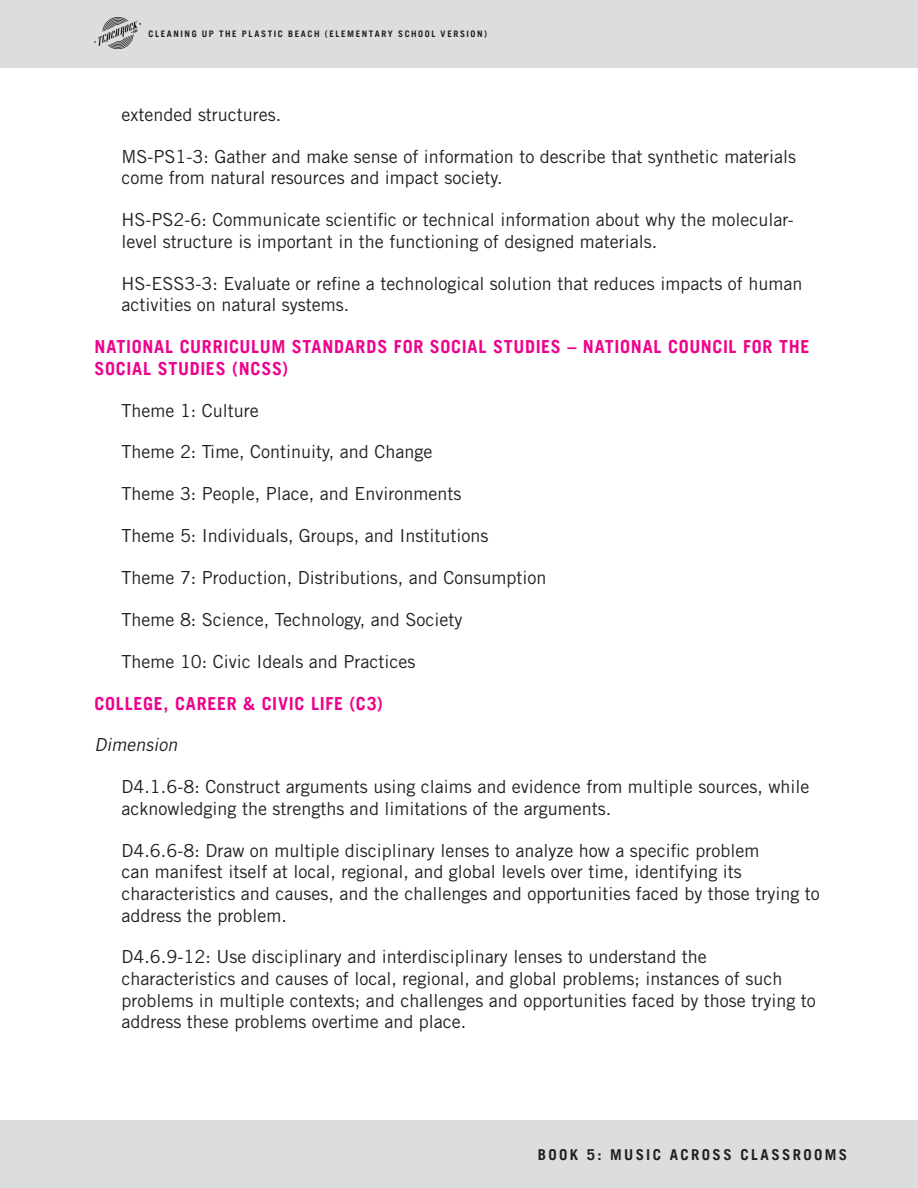
<style>
.page{position:relative;width:918px;height:1188px;background:#fff}
.page>*{position:absolute;margin:0;border:0;box-sizing:border-box;transform-origin:0 0}
.INDENTED_BODY_COPY{font:18px/21.6px "Trade Gothic LT Std";color:#231f20}
.PINK_SECTION_HEADER{font:700 18px/21.6px "Trade Gothic LT";letter-spacing:.04em;color:#ed028c}
.PINK_SECTION_HEADER-2{font:italic 18px "Trade Gothic LT Std";color:#231f20}
.t1{font:700 15px "Trade Gothic LT";letter-spacing:.16em;color:#231f20}
.t2{font:700 9px "Trade Gothic LT";letter-spacing:.175em;color:#231f20}
</style>
<div class="page">
<div style="left:0;top:0;width:918px;height:68px;background:#dcdddf"></div>
<img style="left:94px;top:18px;width:46px;height:30px">
<div style="left:0;top:1120px;width:918px;height:68px;background:#dcdddf"></div>
<p class="t2" style="left:148px;top:28px;width:340px">CLEANING UP THE PLASTIC BEACH (ELEMENTARY SCHOOL VERSION)</p>
<p class="INDENTED_BODY_COPY" style="left:122px;top:104px;width:161px">extended structures.</p>
<p class="INDENTED_BODY_COPY" style="left:122px;top:145px;width:676px">MS-PS1-3: Gather and make sense of information to describe that synthetic materials come from natural resources and impact society.</p>
<p class="INDENTED_BODY_COPY" style="left:122px;top:209px;width:674px">HS-PS2-6: Communicate scientific or technical information about why the molecular&shy;level structure is important in the functioning of designed materials.</p>
<p class="INDENTED_BODY_COPY" style="left:122px;top:272px;width:682px">HS-ESS3-3: Evaluate or refine a technological solution that reduces impacts of human activities on natural systems.</p>
<p class="PINK_SECTION_HEADER" style="left:94px;top:336px;width:716px">NATIONAL CURRICULUM STANDARDS FOR SOCIAL STUDIES – NATIONAL COUNCIL FOR THE<br>SOCIAL STUDIES (NCSS)</p>
<p class="INDENTED_BODY_COPY" style="left:122px;top:399px;width:139px">Theme 1: Culture</p>
<p class="INDENTED_BODY_COPY" style="left:122px;top:441px;width:312px">Theme 2: Time, Continuity, and Change</p>
<p class="INDENTED_BODY_COPY" style="left:122px;top:483px;width:341px">Theme 3: People, Place, and Environments</p>
<p class="INDENTED_BODY_COPY" style="left:122px;top:525px;width:368px">Theme 5: Individuals, Groups, and Institutions</p>
<p class="INDENTED_BODY_COPY" style="left:122px;top:567px;width:426px">Theme 7: Production, Distributions, and Consumption</p>
<p class="INDENTED_BODY_COPY" style="left:122px;top:608px;width:342px">Theme 8: Science, Technology, and Society</p>
<p class="INDENTED_BODY_COPY" style="left:122px;top:650px;width:295px">Theme 10: Civic Ideals and Practices</p>
<p class="PINK_SECTION_HEADER" style="left:94px;top:692px;width:290px">COLLEGE, CAREER &amp; CIVIC LIFE (C3)</p>
<p class="PINK_SECTION_HEADER-2" style="left:94px;top:734px;width:88px">Dimension</p>
<p class="INDENTED_BODY_COPY" style="left:122px;top:776px;width:689px">D4.1.6-8: Construct arguments using claims and evidence from multiple sources, while acknowledging the strengths and limitations of the arguments.</p>
<p class="INDENTED_BODY_COPY" style="left:122px;top:839px;width:700px">D4.6.6-8: Draw on multiple disciplinary lenses to analyze how a specific problem<br>can manifest itself at local, regional, and global levels over time, identifying its characteristics and causes, and the challenges and opportunities faced by those trying to address the problem.</p>
<p class="INDENTED_BODY_COPY" style="left:122px;top:946px;width:696px">D4.6.9-12: Use disciplinary and interdisciplinary lenses to understand the characteristics and causes of local, regional, and global problems; instances of such problems in multiple contexts; and challenges and opportunities faced by those trying to address these problems overtime and place.</p>
<p class="t1" style="left:538px;top:1145px;width:311px">BOOK 5: MUSIC ACROSS CLASSROOMS</p>
</div>
